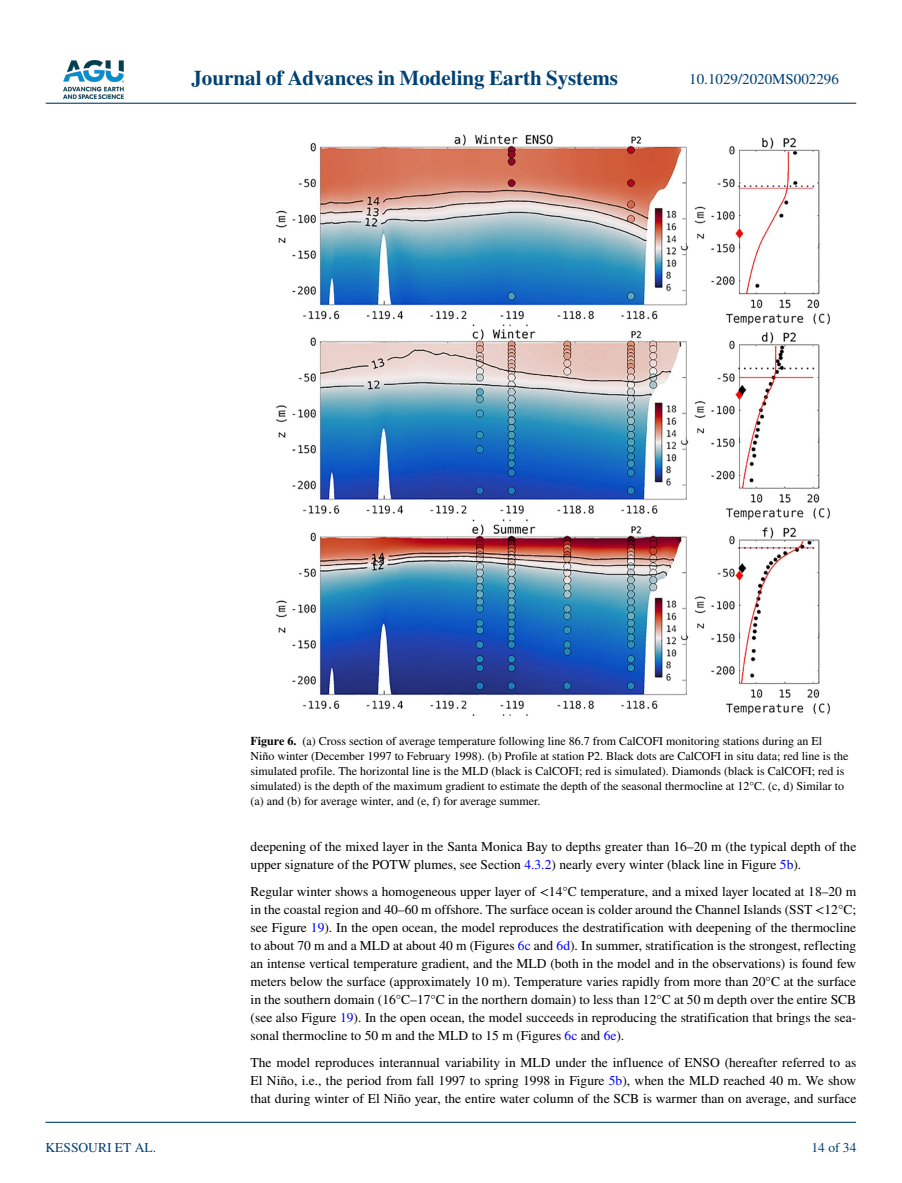
<style>
.page{position:relative;width:902px;height:1183px;background:#fff}
.page>*{position:absolute;margin:0;border:0;box-sizing:border-box;transform-origin:0 0}
.t1{font:700 21px "STIX";color:#004174}
.t2{font:15px "STIX";color:#004174}
.t3{font:13.5px/18px "STIX";color:#000;text-align:justify}
.t4{font:13.5px "STIX";color:#004174}
.t5{font:12px/15px "STIX";color:#000}
.s1{font-weight:700}
.s2{color:#00f}
</style>
<div class="page">
<img style="left:63px;top:60px;width:60px;height:39px">
<hr style="left:46px;top:103px;width:810px;height:1px;background:#004174">
<hr style="left:45px;top:1121px;width:810px;height:1px;background:#004174">
<img style="left:276px;top:134px;width:554px;height:582px">
<h1 class="t1" style="left:191px;top:66px;width:428px">Journal of Advances in Modeling Earth Systems</h1>
<p class="t2" style="left:689px;top:69px;width:151px">10.1029/2020MS002296</p>
<p class="t4" style="left:45px;top:1138px;width:112px">KESSOURI ET AL.</p>
<p class="t5" style="left:250px;top:733px;width:599px"><span class="s1">Figure 6.</span> (a) Cross section of average temperature following line 86.7 from CalCOFI monitoring stations during an El Niño winter (December 1997 to February 1998). (b) Profile at station P2. Black dots are CalCOFI in situ data; red line is the simulated profile. The horizontal line is the MLD (black is CalCOFI; red is simulated). Diamonds (black is CalCOFI; red is simulated) is the depth of the maximum gradient to estimate the depth of the seasonal thermocline at 12°C. (c, d) Similar to (a) and (b) for average winter, and (e, f) for average summer.</p>
<p class="t3" style="left:250px;top:838px;width:607px">deepening of the mixed layer in the Santa Monica Bay to depths greater than 16–20 m (the typical depth of the upper signature of the POTW plumes, see Section <span class="s2">4.3.2</span>) nearly every winter (black line in Figure <span class="s2">5b</span>).</p>
<p class="t3" style="left:250px;top:883px;width:607px">Regular winter shows a homogeneous upper layer of &lt;14°C temperature, and a mixed layer located at 18–20 m in the coastal region and 40–60 m offshore. The surface ocean is colder around the Channel Islands (SST &lt;12°C; see Figure <span class="s2">19</span>). In the open ocean, the model reproduces the destratification with deepening of the thermocline to about 70 m and a MLD at about 40 m (Figures <span class="s2">6c</span> and <span class="s2">6d</span>). In summer, stratification is the strongest, reflecting an intense vertical temperature gradient, and the MLD (both in the model and in the observations) is found few meters below the surface (approximately 10 m). Temperature varies rapidly from more than 20°C at the surface in the southern domain (16°C–17°C in the northern domain) to less than 12°C at 50 m depth over the entire SCB (see also Figure <span class="s2">19</span>). In the open ocean, the model succeeds in reproducing the stratification that brings the sea&shy;sonal thermocline to 50 m and the MLD to 15 m (Figures <span class="s2">6c</span> and <span class="s2">6e</span>).</p>
<p class="t3" style="left:250px;top:1054px;width:607px">The model reproduces interannual variability in MLD under the influence of ENSO (hereafter referred to as El Niño, i.e., the period from fall 1997 to spring 1998 in Figure <span class="s2">5b</span>), when the MLD reached 40 m. We show that during winter of El Niño year, the entire water column of the SCB is warmer than on average, and surface</p>
<p class="t4" style="left:811px;top:1138px;width:46px">14 of 34</p>
</div>
